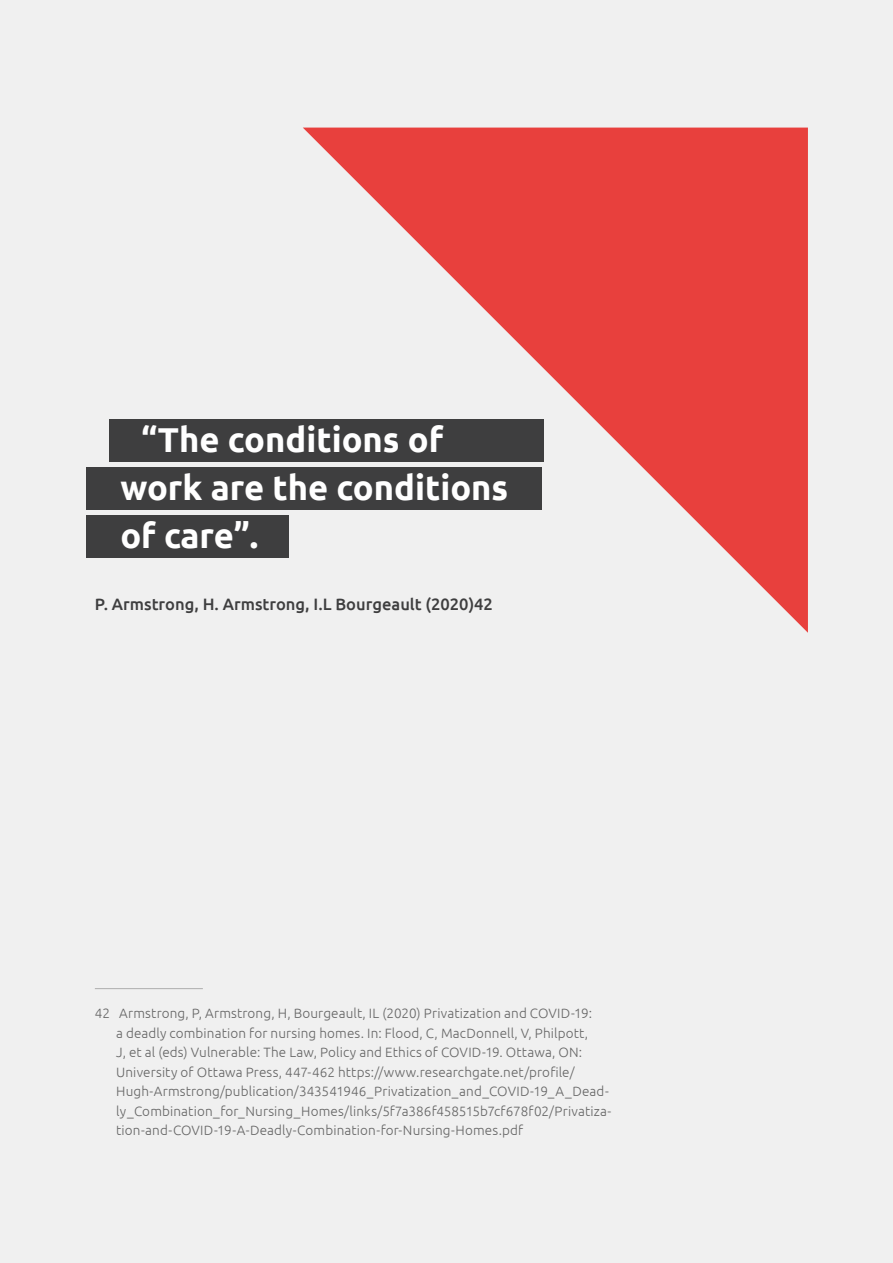
<style>
.page{position:relative;width:893px;height:1263px;background:#f0f0f0}
.page>*{position:absolute;margin:0;border:0;box-sizing:border-box;transform-origin:0 0}
.Paragraph__general{font:700 34.5px/48px "Ubuntu";color:#fff}
.Paragraph__general-2{font:500 16.5px "Ubuntu";color:#3e3e3f}
.Paragraph__footnote{font:300 13.5px/19.5px "Ubuntu";letter-spacing:.01em;color:#666}
</style>
<div class="page">
<svg style="left:303px;top:128px;width:505px;height:505px;fill:#e8403d"></svg>
<div style="left:109px;top:419px;width:434px;height:43px;background:#3e3e3f"></div>
<div style="left:86px;top:515px;width:203px;height:43px;background:#3e3e3f"></div>
<div style="left:86px;top:467px;width:456px;height:43px;background:#3e3e3f"></div>
<hr style="left:95px;top:988px;width:108px;height:1px;background:#adadad">
<p class="Paragraph__general" style="left:120px;top:415px;width:389px;text-indent:21px">“The conditions of work are the conditions of care”.</p>
<p class="Paragraph__general-2" style="left:95px;top:594px;width:400px">P. Armstrong, H. Armstrong, I.L Bourgeault (2020)42</p>
<p class="Paragraph__footnote" style="left:116px;top:1003px;width:497px;text-indent:-21px">42 Armstrong, P, Armstrong, H, Bourgeault, IL (2020) Privatization and COVID-19:<br>a deadly combination for nursing homes. In: Flood, C, MacDonnell, V, Philpott,<br>J, et al (eds) Vulnerable: The Law, Policy and Ethics of COVID-19. Ottawa, ON:<br>University of Ottawa Press, 447-462 https://www.researchgate.net/profile/ Hugh-Armstrong/publication/343541946_Privatization_and_COVID-19_A_Dead&shy;ly_Combination_for_Nursing_Homes/links/5f7a386f458515b7cf678f02/Privatiza&shy;tion-and-COVID-19-A-Deadly-Combination-for-Nursing-Homes.pdf</p>
</div>
